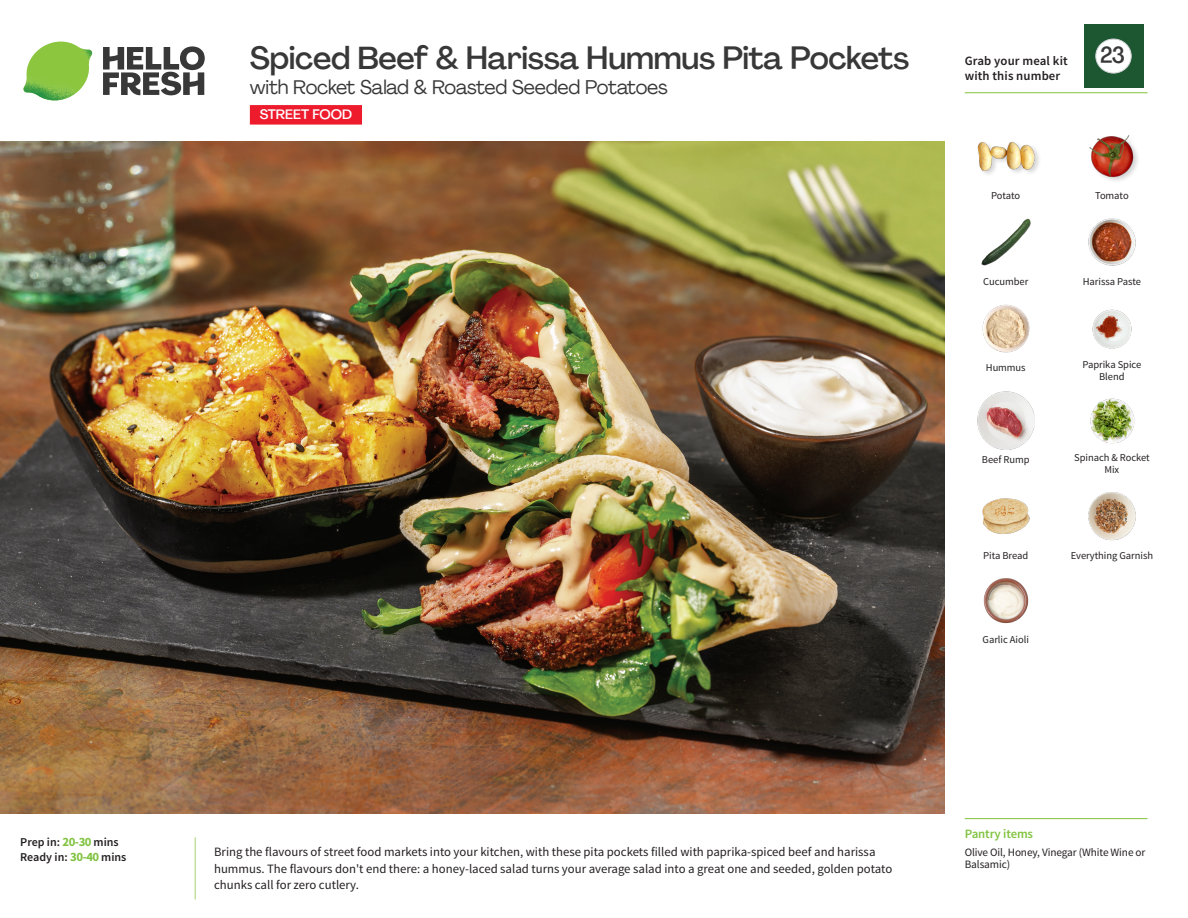
<style>
.page{position:relative;width:1188px;height:918px;background:#fff}
.page>*{position:absolute;margin:0;border:0;box-sizing:border-box;transform-origin:0 0}
._15_Titel_UK{font:500 31.5px "Agrandir";letter-spacing:-.01em;color:#383839}
._002_Label_Nr{font:500 22.8px "Agrandir";color:#383839;scale:.94 1}
._15_Titel_UK-2{font:19.5px "Agrandir";letter-spacing:-.01em;color:#383839}
.t1{font:500 13.5px "Agrandir";color:#fff}
.Step_6_Text_AU{font:12.75px/16.5px "Source Sans Pro";color:#231f20}
.t2{font:600 12.75px/15px "Source Sans Pro";letter-spacing:.01em;color:#231f20}
._04_Headers_Front{font:600 12.75px "Source Sans Pro";letter-spacing:-.01em;color:#81c340}
._04_Intro{font:600 12px "Source Sans Pro";color:#231f20}
._05_Pantry{font:11.25px/12px "Source Sans Pro";letter-spacing:-.01em;color:#231f20}
._18_FRONT_ingredients{font:10.5px/12px "Source Sans Pro";letter-spacing:-.005em;color:#231f20;text-align:center}
.s1{font-weight:700;font-size:12.75px;color:#81c340}
</style>
<div class="page">
<svg style="left:103px;top:46px;width:102px;height:49px"></svg>
<img style="left:23px;top:42px;width:69px;height:59px">
<img style="left:0;top:142px;width:945px;height:672px">
<div style="left:250px;top:105px;width:112px;height:20px;background:#ee1b2d"></div>
<img style="left:1092px;top:309px;width:40px;height:40px">
<img style="left:1090px;top:398px;width:45px;height:46px">
<img style="left:977px;top:392px;width:57px;height:57px">
<img style="left:982px;top:498px;width:48px;height:36px">
<img style="left:983px;top:578px;width:46px;height:46px">
<img style="left:982px;top:304px;width:48px;height:49px">
<img style="left:981px;top:218px;width:50px;height:48px">
<img style="left:1088px;top:218px;width:48px;height:48px">
<div style="left:977px;top:141px;width:65px;height:37px;background:#231f20;opacity:.2"></div>
<img style="left:977px;top:141px;width:57px;height:37px">
<img style="left:1089px;top:135px;width:49px;height:46px">
<img style="left:1088px;top:492px;width:48px;height:49px">
<hr style="left:965px;top:818px;width:183px;height:1px;background:#81c340">
<hr style="left:965px;top:92px;width:183px;height:1px;background:#81c340">
<div style="left:1084px;top:24px;width:59px;height:64px;background:#1d5732"></div>
<div style="left:1096px;top:39px;width:35px;height:34px;background:#fff;border-radius:50%"></div>
<div style="left:1096px;top:39px;width:35px;height:34px;border:1px solid #d1d2d4;border-radius:50%"></div>
<p class="_04_Intro" style="left:20px;top:835px;width:100px">Prep in: <span class="s1">20-30</span> mins</p>
<p class="_04_Intro" style="left:20px;top:850px;width:108px">Ready in: <span class="s1">30-40</span> mins</p>
<p class="_15_Titel_UK" style="left:250px;top:39px;width:661px">Spiced Beef &amp; Harissa Hummus Pita Pockets</p>
<p class="_15_Titel_UK-2" style="left:250px;top:75px;width:419px">with Rocket Salad &amp; Roasted Seeded Potatoes</p>
<p class="t1" style="left:260px;top:106px;width:94px">STREET FOOD</p>
<p class="t2" style="left:965px;top:53px;width:104px">Grab your meal kit with this number</p>
<p class="_002_Label_Nr" style="left:1100px;top:41px;width:28px">23</p>
<p class="_18_FRONT_ingredients" style="left:991px;top:189px;width:31px">Potato</p>
<p class="_18_FRONT_ingredients" style="left:1095px;top:189px;width:35px">Tomato</p>
<p class="_18_FRONT_ingredients" style="left:983px;top:276px;width:47px">Cucumber</p>
<p class="_18_FRONT_ingredients" style="left:1083px;top:276px;width:60px">Harissa Paste</p>
<p class="_18_FRONT_ingredients" style="left:986px;top:362px;width:41px">Hummus</p>
<p class="_18_FRONT_ingredients" style="left:1083px;top:359px;width:60px">Paprika Spice<br>Blend</p>
<p class="_18_FRONT_ingredients" style="left:982px;top:454px;width:49px">Beef Rump</p>
<p class="_18_FRONT_ingredients" style="left:1074px;top:452px;width:77px">Spinach &amp; Rocket<br>Mix</p>
<p class="_18_FRONT_ingredients" style="left:983px;top:550px;width:46px">Pita Bread</p>
<p class="_18_FRONT_ingredients" style="left:1071px;top:550px;width:84px">Everything Garnish</p>
<p class="_18_FRONT_ingredients" style="left:983px;top:634px;width:48px">Garlic Aioli</p>
<p class="Step_6_Text_AU" style="left:214px;top:844px;width:680px">Bring the flavours of street food markets into your kitchen, with these pita pockets filled with paprika-spiced beef and harissa hummus. The flavours don't end there: a honey-laced salad turns your average salad into a great one and seeded, golden potato chunks call for zero cutlery.</p>
<p class="_04_Headers_Front" style="left:965px;top:826px;width:70px">Pantry items</p>
<p class="_05_Pantry" style="left:965px;top:847px;width:182px">Olive Oil, Honey, Vinegar (White Wine or<br>Balsamic)</p>
</div>
